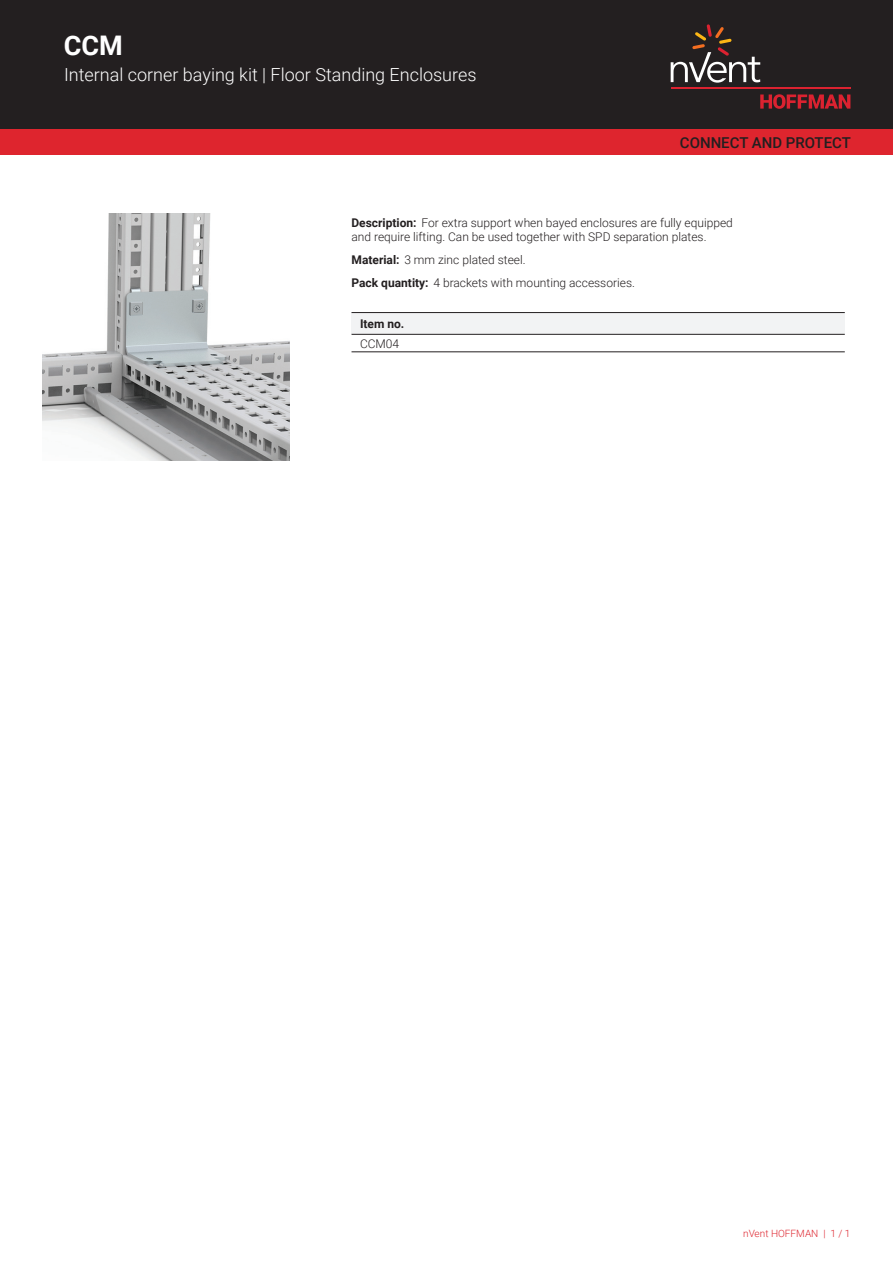
<style>
.page{position:relative;width:893px;height:1263px;background:#fff}
.page>*{position:absolute;margin:0;border:0;box-sizing:border-box;transform-origin:0 0}
.t1{font:700 27px "Roboto";color:#fff}
.t2{font:300 18px "Roboto";color:#fff}
.t3{font:500 15px "Roboto";color:#231f20}
.t4{font:300 12px/14.4px "Roboto";color:#231f20}
.t5{font:700 12px "Roboto";color:#231f20}
.t6{font:300 10.05px "Roboto";color:#de252e}
.s1{font-weight:700}
</style>
<div class="page">
<div style="left:0;top:0;width:893px;height:129px;background:#231f20"></div>
<svg style="left:760px;top:94px;width:90px;height:15px"></svg>
<hr style="left:671px;top:88px;width:179px;height:1px;background:#db2230">
<svg style="left:671px;top:24px;width:89px;height:59px"></svg>
<div style="left:0;top:129px;width:893px;height:26px;background:#de252e"></div>
<div style="left:351px;top:313px;width:494px;height:21px;background:#f2f3f4"></div>
<hr style="left:351px;top:312px;width:494px;height:1px;background:#231f20">
<hr style="left:351px;top:352px;width:494px;height:1px;background:#231f20">
<hr style="left:351px;top:334px;width:494px;height:1px;background:#231f20">
<img style="left:43px;top:213px;width:246px;height:247px">
<h1 class="t1" style="left:64px;top:27px;width:60px">CCM</h1>
<h2 class="t2" style="left:64px;top:62px;width:414px">Internal corner baying kit | Floor Standing Enclosures</h2>
<p class="t3" style="left:680px;top:132px;width:173px">CONNECT AND PROTECT</p>
<p class="t4" style="left:351px;top:215px;width:383px"><span class="s1">Description:</span> For extra support when bayed enclosures are fully equipped and require lifting. Can be used together with SPD separation plates.</p>
<p class="t4" style="left:351px;top:248px;width:285px;line-height:23px"><span class="s1">Material:</span> 3 mm zinc plated steel.<br><span class="s1">Pack quantity:</span> 4 brackets with mounting accessories.</p>
<p class="t5" style="left:360px;top:315px;width:46px">Item no.</p>
<p class="t4" style="left:360px;top:336px;width:41px">CCM04</p>
<p class="t6" style="left:743px;top:1226px;width:109px">nVent HOFFMAN | 1 / 1</p>
</div>
